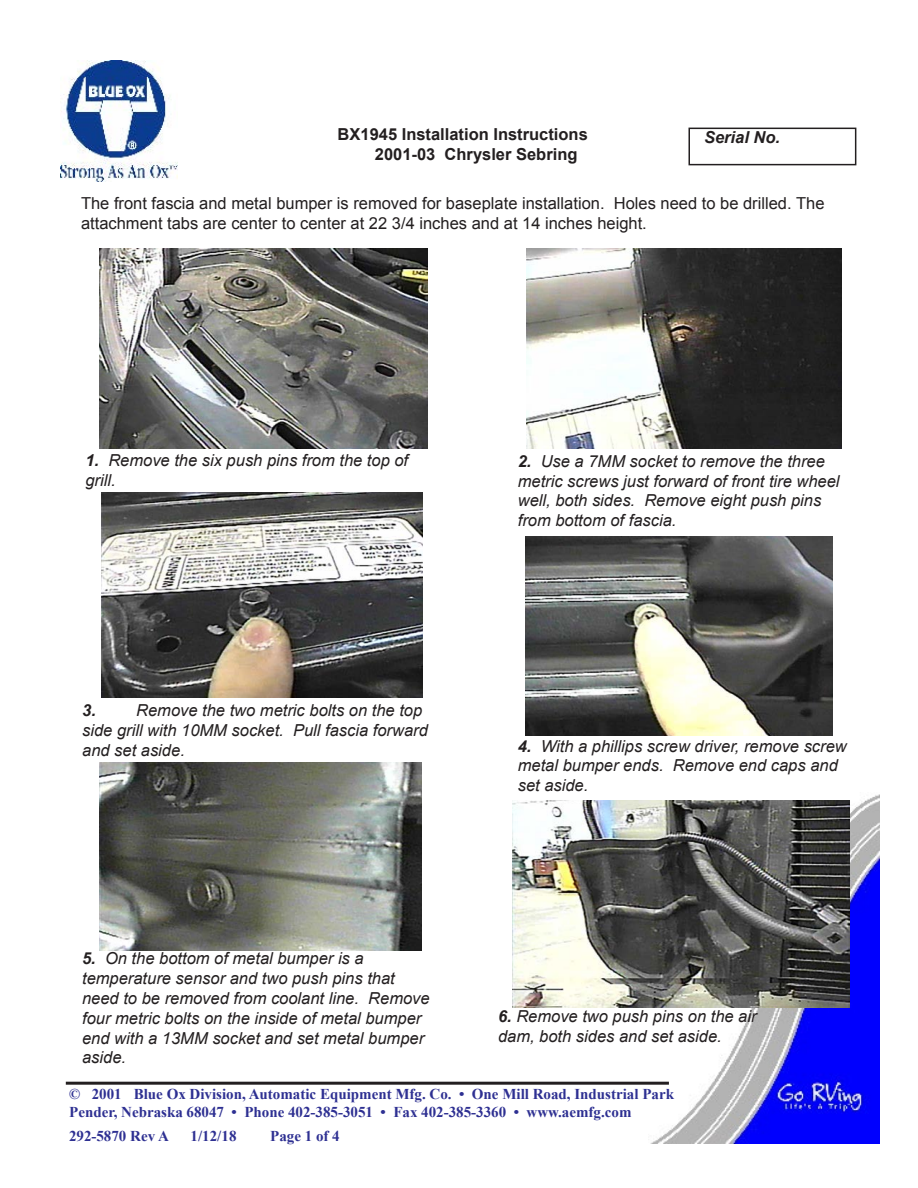
<style>
.page{position:relative;width:918px;height:1188px;background:#fff}
.page>*{position:absolute;margin:0;border:0;box-sizing:border-box;transform-origin:0 0}
.Caption_-_Helv_-_11{font:italic 16.5px/19.8px "Arial";color:#231f20}
.BX_Body-_Helv_11{font:16.5px/19.8px "Arial";color:#231f20}
.BX_Body-_Helv_11-2{font:700 16.5px/19.8px "Arial";color:#231f20}
.Caption_-_Helv_-_11-2{font:italic 700 16.5px "Arial";color:#231f20}
.t1{font:700 15px/18px "Times New Roman";color:#2e3092}
.s1{font-weight:700}
</style>
<div class="page">
<img style="left:61px;top:60px;width:116px;height:122px">
<img style="left:649px;top:794px;width:230px;height:350px">
<hr style="left:66px;top:1082px;width:603px;height:3px;background:#231f20">
<div style="left:688px;top:128px;width:168px;height:37px;border:2px solid #231f20"></div>
<img style="left:99px;top:249px;width:328px;height:199px">
<img style="left:526px;top:249px;width:316px;height:199px">
<img style="left:101px;top:492px;width:321px;height:206px">
<img style="left:526px;top:536px;width:306px;height:200px">
<img style="left:99px;top:762px;width:322px;height:188px">
<img style="left:513px;top:800px;width:336px;height:207px">
<p class="BX_Body-_Helv_11-2" style="left:375px;top:125px;width:215px;text-indent:-37px">BX1945 Installation Instructions<br>2001-03 Chrysler Sebring</p>
<p class="Caption_-_Helv_-_11-2" style="left:704px;top:126px;width:78px">Serial No.</p>
<p class="BX_Body-_Helv_11" style="left:81px;top:194px;width:745px">The front fascia and metal bumper is removed for baseplate installation. Holes need to be drilled. The attachment tabs are center to center at 22 3/4 inches and at 14 inches height.</p>
<p class="Caption_-_Helv_-_11" style="left:85px;top:451px;width:324px"><span class="s1">1.</span> Remove the six push pins from the top of grill.</p>
<p class="Caption_-_Helv_-_11" style="left:518px;top:451px;width:323px"><span class="s1">2.</span> Use a 7MM socket to remove the three metric screws just forward of front tire wheel well, both sides. Remove eight push pins from bottom of fascia.</p>
<p class="Caption_-_Helv_-_11-2" style="left:82px;top:699px;width:15px">3.</p>
<p class="Caption_-_Helv_-_11" style="left:82px;top:701px;width:347px;text-indent:54px">Remove the two metric bolts on the top side grill with 10MM socket. Pull fascia forward and set aside.</p>
<p class="Caption_-_Helv_-_11" style="left:82px;top:949px;width:349px"><span class="s1">5.</span> On the bottom of metal bumper is a temperature sensor and two push pins that need to be removed from coolant line. Remove four metric bolts on the inside of metal bumper end with a 13MM socket and set metal bumper aside.</p>
<p class="Caption_-_Helv_-_11" style="left:518px;top:736px;width:331px"><span class="s1">4.</span> With a phillips screw driver, remove screw metal bumper ends. Remove end caps and set aside.</p>
<p class="Caption_-_Helv_-_11" style="left:498px;top:1007px;width:260px"><span class="s1">6.</span> Remove two push pins on the air dam, both sides and set aside.</p>
<p class="t1" style="left:69px;top:1085px;width:606px">© 2001 Blue Ox Division, Automatic Equipment Mfg. Co. • One Mill Road, Industrial Park<br>Pender, Nebraska 68047 • Phone 402-385-3051 • Fax 402-385-3360 • www.aemfg.com</p>
<p class="t1" style="left:69px;top:1126px;width:101px">292-5870 Rev A</p>
<p class="t1" style="left:191px;top:1126px;width:47px">1/12/18</p>
<p class="t1" style="left:270px;top:1126px;width:71px">Page 1 of 4</p>
</div>
